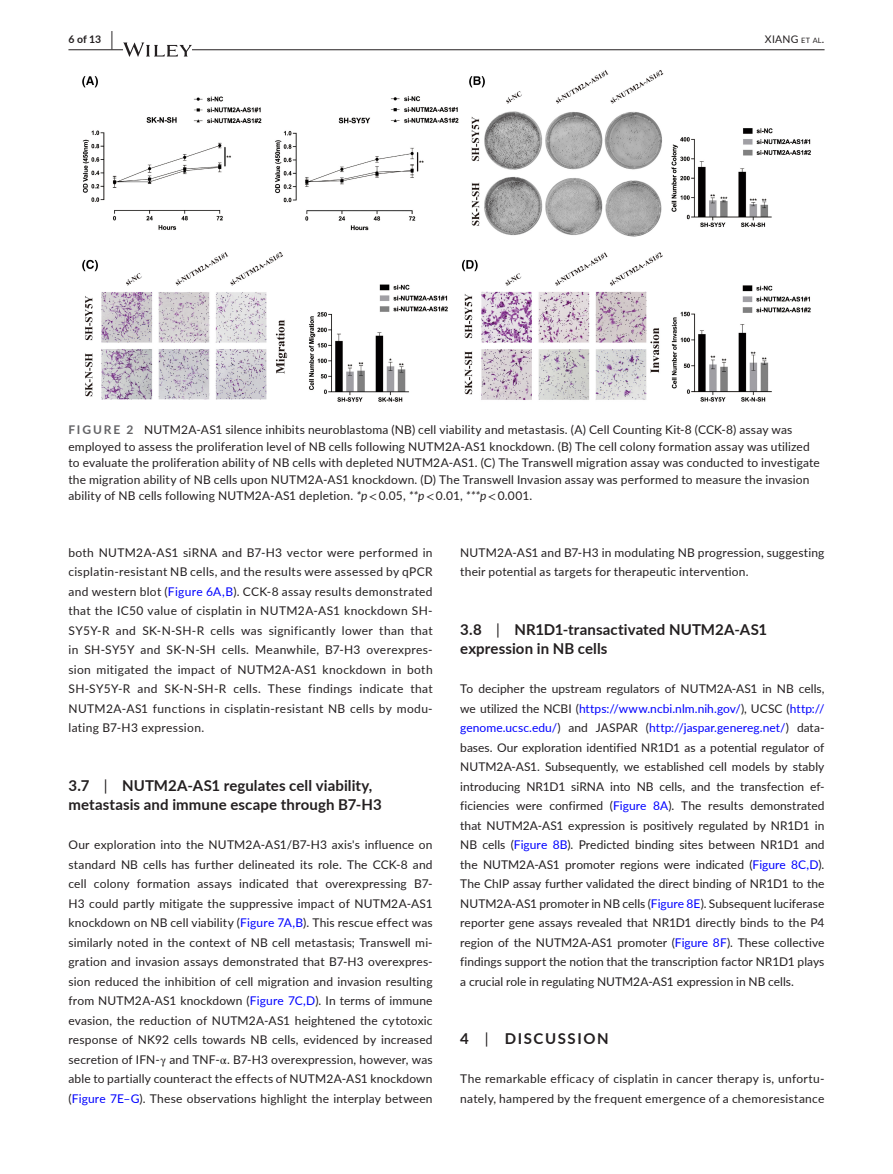
<style>
.page{position:relative;width:893px;height:1174px;background:#fff}
.page>*{position:absolute;margin:0;border:0;box-sizing:border-box;transform-origin:0 0}
.t1{font:700 15px/19.5px "Lato";letter-spacing:.005em;color:#231f20}
.t2{font:700 15px "Lato";letter-spacing:.11em;color:#231f20}
.t3{font:12px/19.5px "Lato";letter-spacing:.015em;color:#231f20;text-align:justify}
.t4{font:10.5px "Lato";letter-spacing:.025em;color:#231f20}
.t5{font:700 10.5px "Lato";color:#231f20}
.s1{font-size:19.5px}
.s2{font-size:7.35px}
.s3{font-weight:700;color:#636366}
.s4{font-style:italic}
.s5{font-family:"STIX"}
.s6{color:#00f}
.s7{font-weight:400}
</style>
<div class="page">
<hr style="left:68px;top:49px;width:756px;height:1px;background:#231f20">
<svg style="left:123px;top:42px;width:69px;height:15px"></svg>
<img style="left:82px;top:70px;width:729px;height:332px">
<p class="t5" style="left:68px;top:31px;width:46px">6 of 13 <span class="s1">|</span></p>
<p class="t4" style="left:765px;top:31px;width:61px">XIANG <span class="s2">et al</span>.</p>
<p class="t3" style="left:68px;top:421px;width:753px;line-height:16.5px;text-align:left"><span class="s3">FIGURE 2</span> NUTM2A-AS1 silence inhibits neuroblastoma (NB) cell viability and metastasis. (A) Cell Counting Kit-8 (CCK-8) assay was employed to assess the proliferation level of NB cells following NUTM2A-AS1 knockdown. (B) The cell colony formation assay was utilized to evaluate the proliferation ability of NB cells with depleted NUTM2A-AS1. (C) The Transwell migration assay was conducted to investigate the migration ability of NB cells upon NUTM2A-AS1 knockdown. (D) The Transwell Invasion assay was performed to measure the invasion ability of NB cells following NUTM2A-AS1 depletion. <span class="s4">*p</span><span class="s5">&lt;</span> 0.05, <span class="s4">**p</span><span class="s5">&lt;</span> 0.01, <span class="s4">***p</span><span class="s5">&lt;</span> 0.001.</p>
<p class="t3" style="left:68px;top:542px;width:366px">both NUTM2A-AS1 siRNA and B7-H3 vector were performed in cisplatin-resistant NB cells, and the results were assessed by qPCR and western blot (<span class="s6">Figure 6A,B</span>). CCK-8 assay results demonstrated that the IC50 value of cisplatin in NUTM2A-AS1 knockdown SH-SY5Y-R and SK-N-SH-R cells was significantly lower than that in SH-SY5Y and SK-N-SH cells. Meanwhile, B7-H3 overexpres&shy;sion mitigated the impact of NUTM2A-AS1 knockdown in both SH-SY5Y-R and SK-N-SH-R cells. These findings indicate that NUTM2A-AS1 functions in cisplatin-resistant NB cells by modu&shy;lating B7-H3 expression.</p>
<p class="t1" style="left:68px;top:775px;width:315px">3.7 <span class="s7">|</span> NUTM2A-AS1 regulates cell viability, metastasis and immune escape through B7-H3</p>
<p class="t3" style="left:68px;top:834px;width:366px">Our exploration into the NUTM2A-AS1/B7-H3 axis's influence on standard NB cells has further delineated its role. The CCK-8 and cell colony formation assays indicated that overexpressing B7- H3 could partly mitigate the suppressive impact of NUTM2A-AS1 knockdown on NB cell viability (<span class="s6">Figure 7A,B</span>). This rescue effect was similarly noted in the context of NB cell metastasis; Transwell mi&shy;gration and invasion assays demonstrated that B7-H3 overexpres&shy;sion reduced the inhibition of cell migration and invasion resulting from NUTM2A-AS1 knockdown (<span class="s6">Figure 7C,D</span>). In terms of immune evasion, the reduction of NUTM2A-AS1 heightened the cytotoxic response of NK92 cells towards NB cells, evidenced by increased secretion of IFN-<span class="s5">γ</span> and TNF-<span class="s5">α</span>. B7-H3 overexpression, however, was able to partially counteract the effects of NUTM2A-AS1 knockdown (<span class="s6">Figure 7E–G</span>). These observations highlight the interplay between</p>
<p class="t3" style="left:460px;top:542px;width:366px">NUTM2A-AS1 and B7-H3 in modulating NB progression, suggesting their potential as targets for therapeutic intervention.</p>
<p class="t1" style="left:460px;top:619px;width:308px">3.8 <span class="s7">|</span> NR1D1-transactivated NUTM2A-AS1 expression in NB cells</p>
<p class="t3" style="left:460px;top:678px;width:366px">To decipher the upstream regulators of NUTM2A-AS1 in NB cells, we utilized the NCBI (<span class="s6">https://www.ncbi.nlm.nih.gov/</span>), UCSC (<span class="s6">http:// genome.ucsc.edu/</span>) and JASPAR (<span class="s6">http://jaspar.genereg.net/</span>) data&shy;bases. Our exploration identified NR1D1 as a potential regulator of NUTM2A-AS1. Subsequently, we established cell models by stably introducing NR1D1 siRNA into NB cells, and the transfection ef&shy;ficiencies were confirmed (<span class="s6">Figure 8A</span>). The results demonstrated that NUTM2A-AS1 expression is positively regulated by NR1D1 in NB cells (<span class="s6">Figure 8B</span>). Predicted binding sites between NR1D1 and the NUTM2A-AS1 promoter regions were indicated (<span class="s6">Figure 8C,D</span>).<br>The ChIP assay further validated the direct binding of NR1D1 to the NUTM2A-AS1 promoter in NB cells (<span class="s6">Figure 8E</span>). Subsequent luciferase reporter gene assays revealed that NR1D1 directly binds to the P4 region of the NUTM2A-AS1 promoter (<span class="s6">Figure 8F</span>). These collective findings support the notion that the transcription factor NR1D1 plays a crucial role in regulating NUTM2A-AS1 expression in NB cells.</p>
<p class="t2" style="left:460px;top:1028px;width:150px">4 <span class="s7">|</span> DISCUSSION</p>
<p class="t3" style="left:460px;top:1068px;width:366px">The remarkable efficacy of cisplatin in cancer therapy is, unfortu&shy;nately, hampered by the frequent emergence of a chemoresistance</p>
</div>
